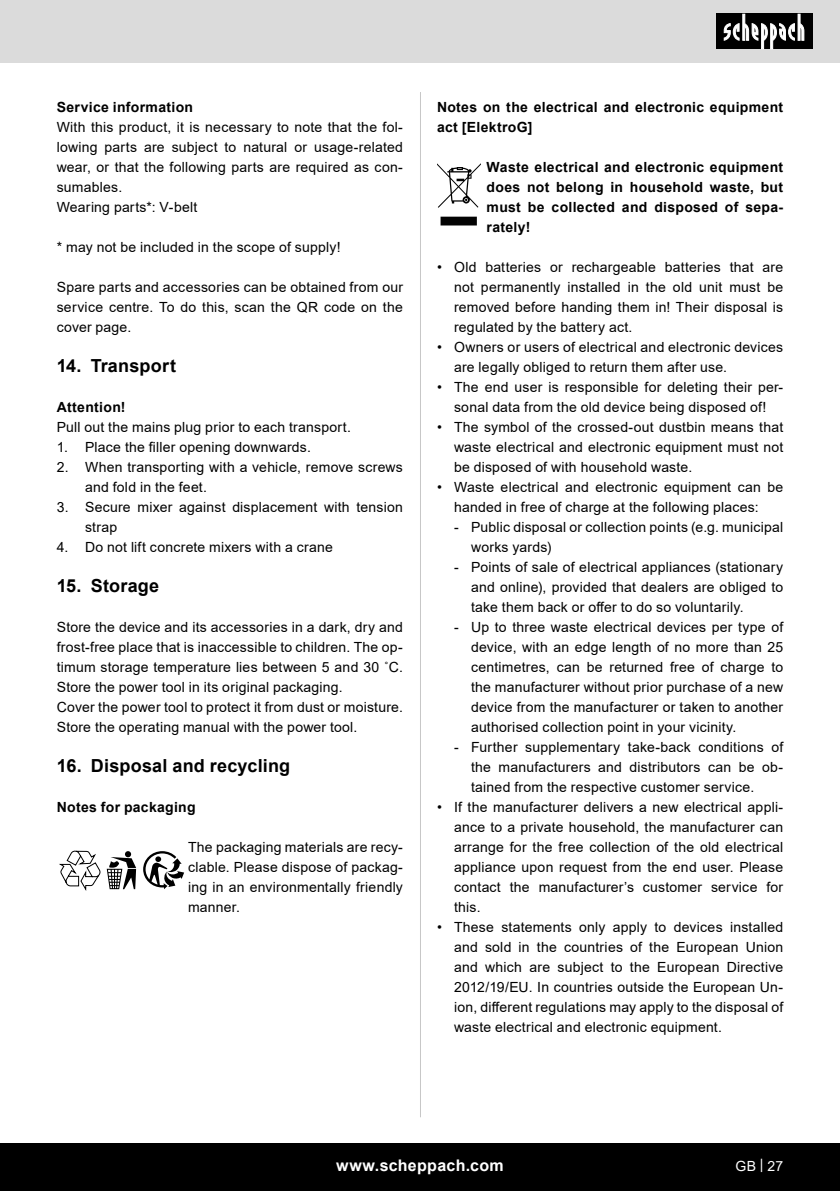
<style>
.page{position:relative;width:840px;height:1191px;background:#fff}
.page>*{position:absolute;margin:0;border:0;box-sizing:border-box;transform-origin:0 0}
.t1{font:700 18px "Arial";letter-spacing:.01em;color:#000}
.t2{font:700 16px "Arial";letter-spacing:.02em;color:#fff}
.Basiseinstellung{font:14px/20px "Arial";letter-spacing:.015em;color:#000;text-align:justify}
.Basiseinstellung-2{font:700 14px/20px "Arial";letter-spacing:.02em;color:#000}
.t3{font:14px "Arial";color:#fff}
</style>
<div class="page">
<div style="left:0;top:0;width:839px;height:63px;background:#dbdbdb"></div>
<div style="left:0;top:1143px;width:839px;height:48px;background:#000"></div>
<div style="left:716px;top:14px;width:96px;height:35px;background:#000"></div>
<svg style="left:723px;top:14px;width:81px;height:35px"></svg>
<hr style="left:420px;top:92px;width:1px;height:1025px;background:#c7c7c7">
<svg style="left:437px;top:163px;width:43px;height:62px"></svg>
<svg style="left:107px;top:851px;width:29px;height:38px"></svg>
<svg style="left:143px;top:851px;width:41px;height:38px"></svg>
<svg style="left:59px;top:850px;width:41px;height:41px"></svg>
<p class="Basiseinstellung-2" style="left:57px;top:97px;width:138px">Service information</p>
<p class="Basiseinstellung" style="left:57px;top:117px;width:347px">With this product, it is necessary to note that the fol&shy;lowing parts are subject to natural or usage-related wear, or that the following parts are required as con&shy;sumables.</p>
<p class="Basiseinstellung" style="left:57px;top:197px;width:142px">Wearing parts*: V-belt</p>
<p class="Basiseinstellung" style="left:57px;top:237px;width:285px">* may not be included in the scope of supply!</p>
<p class="Basiseinstellung" style="left:57px;top:277px;width:347px">Spare parts and accessories can be obtained from our service centre. To do this, scan the QR code on the cover page.</p>
<p class="t1" style="left:57px;top:353px;width:121px">14. Transport</p>
<p class="Basiseinstellung-2" style="left:57px;top:397px;width:70px">Attention!</p>
<p class="Basiseinstellung" style="left:57px;top:417px;width:295px">Pull out the mains plug prior to each transport.</p>
<p class="Basiseinstellung" style="left:57px;top:437px;width:255px">1. Place the filler opening downwards.</p>
<p class="Basiseinstellung" style="left:85px;top:457px;width:319px;text-indent:-28px">2. When transporting with a vehicle, remove screws and fold in the feet.</p>
<p class="Basiseinstellung" style="left:85px;top:497px;width:319px;text-indent:-28px">3. Secure mixer against displacement with tension strap</p>
<p class="Basiseinstellung" style="left:57px;top:537px;width:277px">4. Do not lift concrete mixers with a crane</p>
<p class="t1" style="left:57px;top:573px;width:104px">15. Storage</p>
<p class="Basiseinstellung" style="left:57px;top:617px;width:347px">Store the device and its accessories in a dark, dry and frost-free place that is inaccessible to children. The op&shy;timum storage temperature lies between 5 and 30 ˚C.<br>Store the power tool in its original packaging.</p>
<p class="Basiseinstellung" style="left:57px;top:697px;width:347px">Cover the power tool to protect it from dust or moisture.<br>Store the operating manual with the power tool.</p>
<p class="t1" style="left:57px;top:753px;width:235px">16. Disposal and recycling</p>
<p class="Basiseinstellung-2" style="left:57px;top:797px;width:140px">Notes for packaging</p>
<p class="Basiseinstellung" style="left:188px;top:837px;width:216px">The packaging materials are recy&shy;clable. Please dispose of packag&shy;ing in an environmentally friendly manner.</p>
<p class="Basiseinstellung-2" style="left:437px;top:97px;width:347px">Notes on the electrical and electronic equipment act [ElektroG]</p>
<p class="Basiseinstellung-2" style="left:486px;top:157px;width:298px;text-align:justify">Waste electrical and electronic equipment does not belong in household waste, but must be collected and disposed of sepa&shy;rately!</p>
<p class="Basiseinstellung" style="left:454px;top:257px;width:330px;text-indent:-17px">• Old batteries or rechargeable batteries that are not permanently installed in the old unit must be removed before handing them in! Their disposal is regulated by the battery act.</p>
<p class="Basiseinstellung" style="left:454px;top:337px;width:330px;text-indent:-17px">• Owners or users of electrical and electronic devices are legally obliged to return them after use.</p>
<p class="Basiseinstellung" style="left:437px;top:377px;width:347px;text-align:center">• The end user is responsible for deleting their per&shy;sonal data from the old device being disposed of!</p>
<p class="Basiseinstellung" style="left:454px;top:417px;width:330px;text-indent:-17px">• The symbol of the crossed-out dustbin means that waste electrical and electronic equipment must not be disposed of with household waste.</p>
<p class="Basiseinstellung" style="left:437px;top:477px;width:347px;text-align:center">• Waste electrical and electronic equipment can be handed in free of charge at the following places:</p>
<p class="Basiseinstellung" style="left:471px;top:517px;width:313px;text-indent:-17px">- Public disposal or collection points (e.g. municipal works yards)</p>
<p class="Basiseinstellung" style="left:471px;top:557px;width:313px;text-indent:-17px">- Points of sale of electrical appliances (stationary and online), provided that dealers are obliged to take them back or offer to do so voluntarily.</p>
<p class="Basiseinstellung" style="left:471px;top:617px;width:313px;text-indent:-17px">- Up to three waste electrical devices per type of device, with an edge length of no more than 25 centimetres, can be returned free of charge to the manufacturer without prior purchase of a new device from the manufacturer or taken to another authorised collection point in your vicinity.</p>
<p class="Basiseinstellung" style="left:471px;top:737px;width:313px;text-indent:-17px">- Further supplementary take-back conditions of the manufacturers and distributors can be ob&shy;tained from the respective customer service.</p>
<p class="Basiseinstellung" style="left:454px;top:797px;width:330px;text-indent:-17px">• If the manufacturer delivers a new electrical appli&shy;ance to a private household, the manufacturer can arrange for the free collection of the old electrical appliance upon request from the end user. Please contact the manufacturer’s customer service for this.</p>
<p class="Basiseinstellung" style="left:454px;top:917px;width:330px;text-indent:-17px">• These statements only apply to devices installed and sold in the countries of the European Union and which are subject to the European Directive 2012/19/EU. In countries outside the European Un&shy;ion, different regulations may apply to the disposal of waste electrical and electronic equipment.</p>
<p class="t2" style="left:336px;top:1154px;width:169px">www.scheppach.com</p>
<p class="t3" style="left:735px;top:1156px;width:49px">GB | 27</p>
</div>
